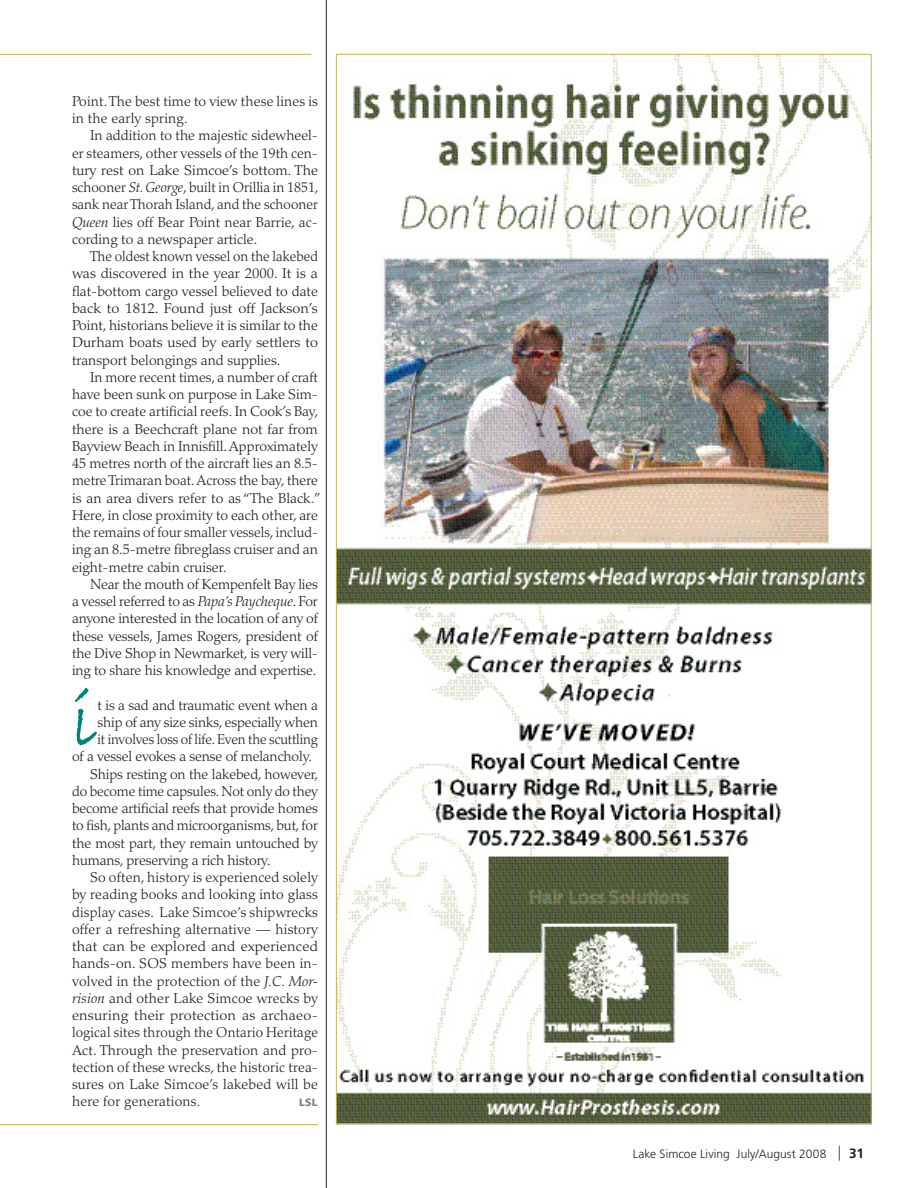
<style>
.page{position:relative;width:918px;height:1188px;background:#fff}
.page>*{position:absolute;margin:0;border:0;box-sizing:border-box;transform-origin:0 0}
.body_no_indent{font:84px "Bradley Hand ITC";color:#00817a}
.body_copy{font:300 14.25px/17.2px "Palatino LT Std";color:#231f20;text-align:justify}
.body_copy-2{font:300 14.25px/17.2px "Palatino LT Std";color:#231f20;text-align:justify;scale:.96 1}
.body_no_indent-2{font:300 14.25px "Palatino LT Std";letter-spacing:-.01em;color:#231f20}
.body_no_indent-3{font:300 14.25px "Palatino LT Std";letter-spacing:-.01em;color:#231f20;scale:.96 1}
.callout{font:300 12px "Frutiger LT";letter-spacing:.01em;color:#231f20}
.t1{font:900 10.5px "Frutiger LT";color:#808285}
.s1{font-style:italic}
.s2{font-stretch:condensed;font-size:15px}
.s3{font-weight:700;font-size:13.5px}
</style>
<div class="page">
<svg style="left:75px;top:687px;width:22px;height:59px"></svg>
<hr style="left:326px;top:0;width:1px;height:1188px;background:#231f20">
<hr style="left:0;top:54px;width:311px;height:1px;background:#c0b652">
<hr style="left:0;top:1124px;width:318px;height:1px;background:#c0b652">
<img style="left:338px;top:56px;width:532px;height:1066px">
<p class="body_copy" style="left:72px;top:93px;width:248px">Point. The best time to view these lines is in the early spring.</p>
<p class="body_copy" style="left:72px;top:127px;width:248px;text-indent:18px">In addition to the majestic sidewheel&shy;er steamers, other vessels of the 19th cen&shy;tury rest on Lake Simcoe’s bottom. The schooner <span class="s1">St. George</span>, built in Orillia in 1851, sank near Thorah Island, and the schooner <span class="s1">Queen</span> lies off Bear Point near Barrie, ac&shy;cording to a newspaper article.</p>
<p class="body_copy-2" style="left:72px;top:248px;width:258px;text-indent:18px">The oldest known vessel on the lakebed was discovered in the year 2000. It is a flat-bottom cargo vessel believed to date back to 1812. Found just off Jackson’s Point, historians believe it is similar to the Durham boats used by early settlers to transport belongings and supplies.</p>
<p class="body_copy" style="left:72px;top:369px;width:250px;text-align:left;text-indent:18px">In more recent times, a number of craft have been sunk on purpose in Lake Sim&shy;coe to create artificial reefs. In Cook’s Bay, there is a Beechcraft plane not far from Bayview Beach in Innisfill. Approximately 45 metres north of the aircraft lies an 8.5- metre Trimaran boat. Across the bay, there is an area divers refer to as “The Black.” Here, in close proximity to each other, are the remains of four smaller vessels, includ&shy;ing an 8.5-metre fibreglass cruiser and an eight-metre cabin cruiser.</p>
<p class="body_copy" style="left:72px;top:576px;width:248px;text-indent:18px">Near the mouth of Kempenfelt Bay lies a vessel referred to as <span class="s1">Papa’s Paycheque</span>. For anyone interested in the location of any of these vessels, James Rogers, president of the Dive Shop in Newmarket, is very will&shy;ing to share his knowledge and expertise.</p>
<p class="body_no_indent" style="left:72px;top:673px;width:27px">i</p>
<p class="body_no_indent-2" style="left:98px;top:696px;width:222px">t is a sad and traumatic event when a</p>
<p class="body_no_indent-2" style="left:98px;top:714px;width:222px">ship of any size sinks, especially when</p>
<p class="body_no_indent-3" style="left:98px;top:731px;width:231px">it involves loss of life. Even the scuttling</p>
<p class="body_no_indent-2" style="left:72px;top:748px;width:242px">of a vessel evokes a sense of melancholy.</p>
<p class="body_copy" style="left:72px;top:765px;width:248px;text-indent:18px">Ships resting on the lakebed, however, do become time capsules. Not only do they become artificial reefs that provide homes to fish, plants and microorganisms, but, for the most part, they remain untouched by humans, preserving a rich history.</p>
<p class="body_copy" style="left:72px;top:869px;width:248px;text-indent:18px">So often, history is experienced solely by reading books and looking into glass display cases. Lake Simcoe’s shipwrecks offer a refreshing alternative — history that can be explored and experienced hands-on. SOS members have been in&shy;volved in the protection of the <span class="s1">J.C. Mor&shy;rision</span> and other Lake Simcoe wrecks by ensuring their protection as archaeo&shy;logical sites through the Ontario Heritage Act. Through the preservation and pro&shy;tection of these wrecks, the historic trea&shy;sures on Lake Simcoe’s lakebed will be here for generations.</p>
<p class="t1" style="left:299px;top:1096px;width:20px">LSL</p>
<p class="callout" style="left:633px;top:1147px;width:233px">Lake Simcoe Living July/August 2008 <span class="s2">|</span> <span class="s3">31</span></p>
</div>
